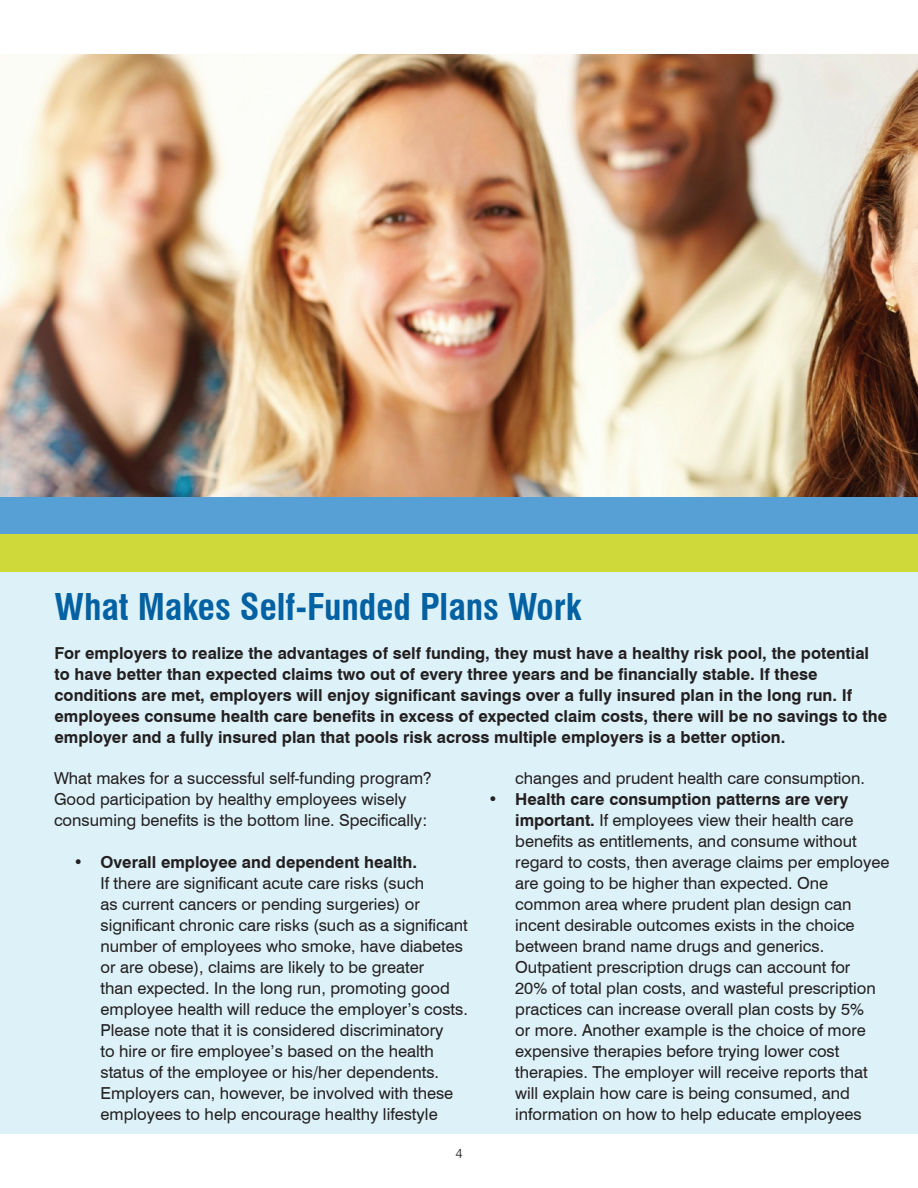
<style>
.page{position:relative;width:918px;height:1188px;background:#fff}
.page>*{position:absolute;margin:0;border:0;box-sizing:border-box;transform-origin:0 0}
.t1{font:700 condensed 36px "Swiss 721 BT";color:#0161a2}
.t2{font:16.5px/21px "Swiss 721 BT";color:#231f20}
.t3{font:700 16.5px/21px "Swiss 721 BT";color:#231f20}
.t4{font:300 13.5px "Swiss 721 BT";color:#231f20}
.s1{font-weight:700}
</style>
<div class="page">
<div style="left:0;top:435px;width:918px;height:699px;background:#dcf1f8"></div>
<img style="left:0;top:54px;width:918px;height:443px">
<div style="left:0;top:497px;width:918px;height:37px;background:#56a0d5"></div>
<div style="left:0;top:534px;width:918px;height:38px;background:#cfda3a"></div>
<p class="t1" style="left:55px;top:585px;width:528px">What Makes Self-Funded Plans Work</p>
<p class="t3" style="left:55px;top:642px;width:834px">For employers to realize the advantages of self funding, they must have a healthy risk pool, the potential to have better than expected claims two out of every three years and be financially stable. If these conditions are met, employers will enjoy significant savings over a fully insured plan in the long run. If employees consume health care benefits in excess of expected claim costs, there will be no savings to the employer and a fully insured plan that pools risk across multiple employers is a better option.</p>
<p class="t2" style="left:54px;top:767px;width:379px">What makes for a successful self-funding program?<br>Good participation by healthy employees wisely consuming benefits is the bottom line. Specifically:</p>
<p class="t2" style="left:100px;top:851px;width:369px;text-indent:-27px"><span class="s1">• Overall employee and dependent health.<br></span>If there are significant acute care risks (such<br>as current cancers or pending surgeries) or significant chronic care risks (such as a significant number of employees who smoke, have diabetes or are obese), claims are likely to be greater<br>than expected. In the long run, promoting good employee health will reduce the employer’s costs.<br>Please note that it is considered discriminatory<br>to hire or fire employee’s based on the health status of the employee or his/her dependents.<br>Employers can, however, be involved with these employees to help encourage healthy lifestyle</p>
<p class="t2" style="left:515px;top:767px;width:351px">changes and prudent health care consumption.</p>
<p class="t2" style="left:515px;top:788px;width:376px;text-indent:-27px"><span class="s1">• Health care consumption patterns are very important.</span> If employees view their health care benefits as entitlements, and consume without regard to costs, then average claims per employee are going to be higher than expected. One common area where prudent plan design can incent desirable outcomes exists in the choice between brand name drugs and generics.<br>Outpatient prescription drugs can account for<br>20% of total plan costs, and wasteful prescription practices can increase overall plan costs by 5%<br>or more. Another example is the choice of more expensive therapies before trying lower cost therapies. The employer will receive reports that will explain how care is being consumed, and information on how to help educate employees</p>
<p class="t4" style="left:455px;top:1145px;width:9px">4</p>
</div>
